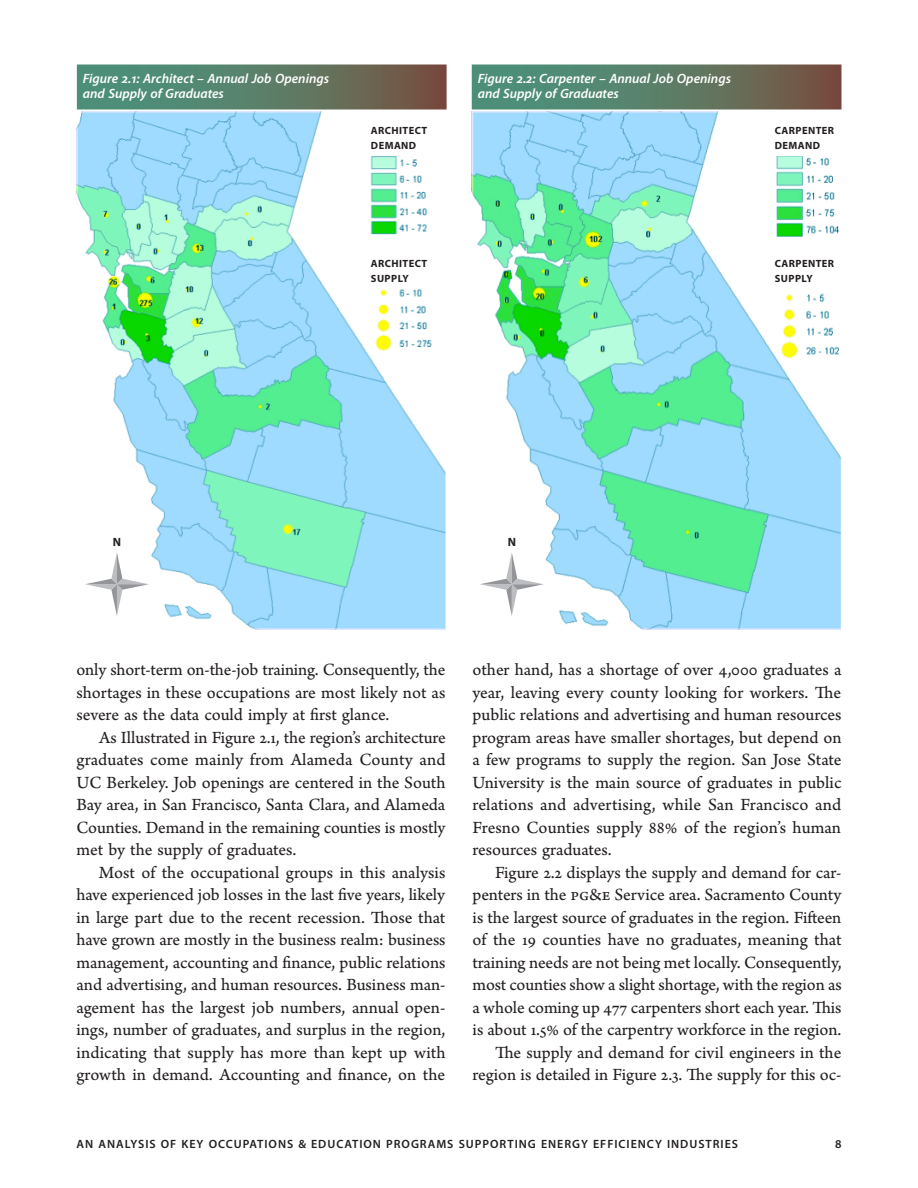
<style>
.page{position:relative;width:918px;height:1188px;background:#fff}
.page>*{position:absolute;margin:0;border:0;box-sizing:border-box;transform-origin:0 0}
.t1{font:18px/22.5px "Arno Pro Sm Text";color:#231f20;text-align:justify}
.Table_Title_2-line{font:italic 600 13.5px/15px "Myriad Pro";color:#fff}
.t2{font:600 12px "Myriad Pro";letter-spacing:.08em;color:#231f20}
.t3{font:700 12px "Myriad Pro";color:#231f20}
.Table_Category{font:700 10.5px/15px "Myriad Pro";letter-spacing:.04em;color:#231f20}
</style>
<div class="page">
<div style="left:77px;top:64px;width:370px;height:46px;background:linear-gradient(to right,#469b84,#745644)"></div>
<div style="left:472px;top:64px;width:370px;height:46px;background:linear-gradient(to right,#469b84,#745644)"></div>
<svg style="left:76px;top:111px;width:370px;height:519px"></svg>
<svg style="left:472px;top:111px;width:369px;height:519px"></svg>
<div style="left:355px;top:240px;width:94px;height:48px;background:#fff"></div>
<div style="left:750px;top:240px;width:94px;height:48px;background:#fff"></div>
<div style="left:77px;top:539px;width:64px;height:83px;background:#fff"></div>
<div style="left:472px;top:539px;width:64px;height:90px;background:#fff"></div>
<svg style="left:85px;top:552px;width:64px;height:64px"></svg>
<svg style="left:480px;top:552px;width:64px;height:64px"></svg>
<p class="Table_Title_2-line" style="left:83px;top:70px;width:248px">Figure 2.1: Architect – Annual Job Openings and Supply of Graduates</p>
<p class="Table_Title_2-line" style="left:478px;top:70px;width:255px">Figure 2.2: Carpenter – Annual Job Openings and Supply of Graduates</p>
<p class="Table_Category" style="left:371px;top:122px;width:58px">ARCHITECT<br>DEMAND</p>
<p class="Table_Category" style="left:775px;top:122px;width:61px">CARPENTER<br>DEMAND</p>
<p class="Table_Category" style="left:371px;top:255px;width:58px">ARCHITECT<br>SUPPLY</p>
<p class="Table_Category" style="left:775px;top:255px;width:61px">CARPENTER<br>SUPPLY</p>
<p class="t3" style="left:113px;top:534px;width:10px">N</p>
<p class="t3" style="left:508px;top:534px;width:10px">N</p>
<p class="t1" style="left:76px;top:659px;width:370px">only short-term on-the-job training. Consequently, the shortages in these occupations are most likely not as severe as the data could imply at first glance.</p>
<p class="t1" style="left:76px;top:727px;width:371px;text-indent:23px">As Illustrated in Figure 2.1, the region’s architecture graduates come mainly from Alameda County and UC Berkeley. Job openings are centered in the South Bay area, in San Francisco, Santa Clara, and Alameda Counties. Demand in the remaining counties is mostly met by the supply of graduates.</p>
<p class="t1" style="left:76px;top:862px;width:371px;text-indent:22px">Most of the occupational groups in this analysis have experienced job losses in the last five years, likely in large part due to the recent recession. Those that have grown are mostly in the business realm: business management, accounting and finance, public relations and advertising, and human resources. Business man&shy;agement has the largest job numbers, annual open&shy;ings, number of graduates, and surplus in the region, indicating that supply has more than kept up with growth in demand. Accounting and finance, on the</p>
<p class="t1" style="left:472px;top:659px;width:371px">other hand, has a shortage of over 4,000 graduates a year, leaving every county looking for workers. The public relations and advertising and human resources program areas have smaller shortages, but depend on a few programs to supply the region. San Jose State University is the main source of graduates in public relations and advertising, while San Francisco and Fresno Counties supply 88% of the region’s human resources graduates.</p>
<p class="t1" style="left:472px;top:862px;width:371px;text-indent:22px">Figure 2.2 displays the supply and demand for car&shy;penters in the pg&amp;e Service area. Sacramento County is the largest source of graduates in the region. Fifteen of the 19 counties have no graduates, meaning that training needs are not being met locally. Consequently, most counties show a slight shortage, with the region as a whole coming up 477 carpenters short each year. This is about 1.5% of the carpentry workforce in the region.</p>
<p class="t1" style="left:472px;top:1042px;width:370px;text-align:right">The supply and demand for civil engineers in the region is detailed in Figure 2.3. The supply for this oc-</p>
<p class="t2" style="left:77px;top:1136px;width:663px">AN ANALYSIS OF KEY OCCUPATIONS &amp; EDUCATION PROGRAMS SUPPORTING ENERGY EFFICIENCY INDUSTRIES</p>
<p class="t2" style="left:835px;top:1136px;width:8px">8</p>
</div>
